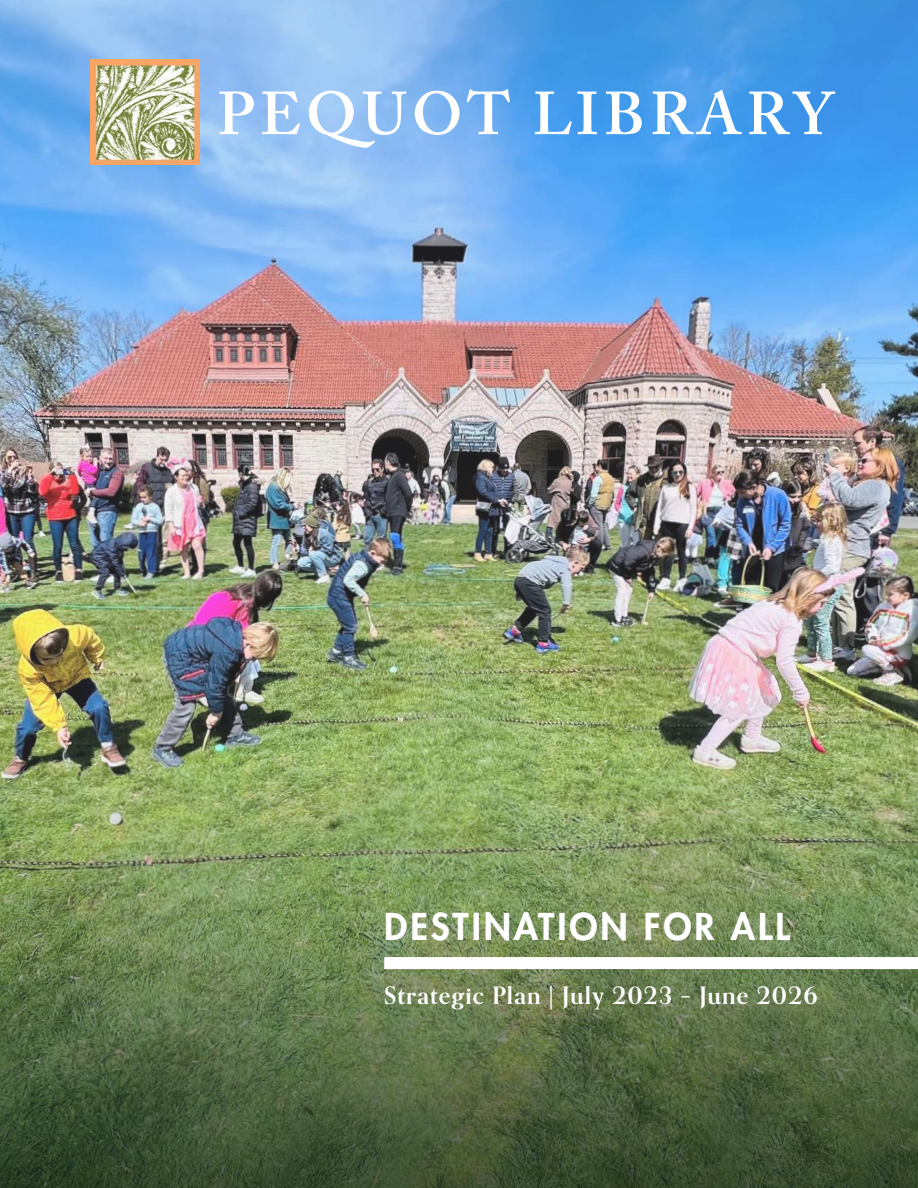
<style>
.page{position:relative;width:918px;height:1188px;background:#fff}
.page>*{position:absolute;margin:0;border:0;box-sizing:border-box;transform-origin:0 0}
.Magazine_Title{font:600 60px "Adobe Caslon Pro";letter-spacing:.08em;color:#fff}
.Magazine_Title-2{font:800 36px "Futura Std";letter-spacing:.08em;color:#fff}
.Subtitle{font:700 24px "Orpheus Pro";letter-spacing:.05em;color:#fff}
</style>
<div class="page">
<img style="left:0;top:0;width:918px;height:760px">
<svg style="left:0;top:760px;width:918px;height:428px;background:#687e4e"></svg>
<img style="left:90px;top:60px;width:110px;height:105px">
<div style="left:384px;top:957px;width:534px;height:12px;background:#fff"></div>
<p class="Magazine_Title" style="left:217px;top:78px;width:618px">PEQUOT LIBRARY</p>
<p class="Magazine_Title-2" style="left:384px;top:904px;width:407px">DESTINATION FOR ALL</p>
<p class="Subtitle" style="left:384px;top:981px;width:435px">Strategic Plan | July 2023 – June 2026</p>
</div>
